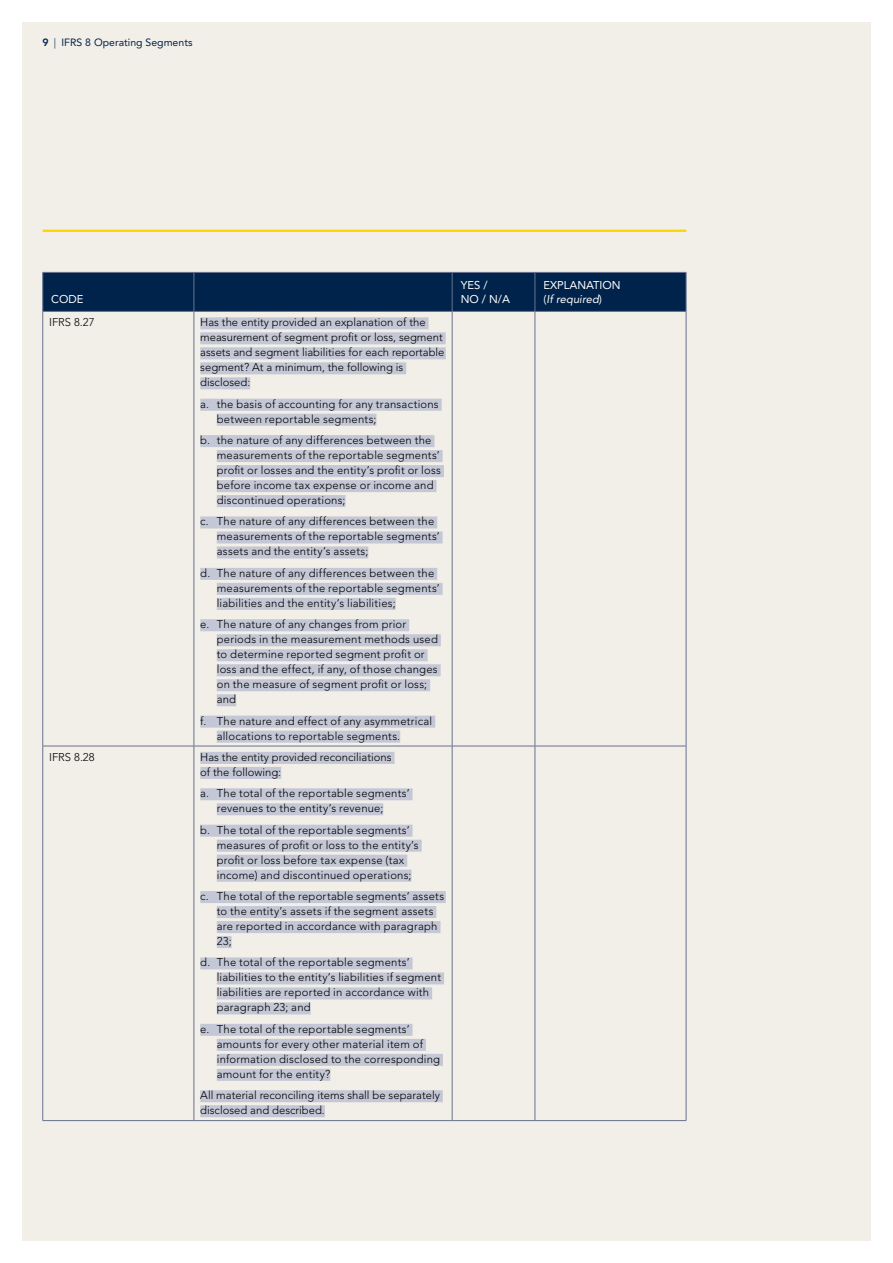
<style>
.page{position:relative;width:893px;height:1263px;background:#fff}
.page>*{position:absolute;margin:0;border:0;box-sizing:border-box;transform-origin:0 0}
.t1{font:300 11.25px/15px "Avenir LT Std";letter-spacing:.02em;color:#000}
.t2{font:300 11.25px/15px "Avenir LT Std";color:#000}
.t3{font:11.25px/13.5px "Avenir LT Std";color:#fff}
.t4{font:10.5px "Avenir LT Std";color:#00234b}
.s1{font-weight:800}
.s2{font-weight:300}
.s3{font-style:italic}
</style>
<div class="page">
<div style="left:22px;top:22px;width:848px;height:1218px;background:#f2eee8"></div>
<hr style="left:43px;top:230px;width:643px;height:2px;background:#ffd400">
<div style="left:43px;top:273px;width:643px;height:38px;background:#00234b"></div>
<hr style="left:452px;top:273px;width:1px;height:38px;background:#687291">
<hr style="left:535px;top:273px;width:1px;height:38px;background:#687291">
<hr style="left:535px;top:312px;width:1px;height:434px;background:#687291">
<hr style="left:535px;top:746px;width:1px;height:374px;background:#687291">
<hr style="left:42px;top:312px;width:1px;height:434px;background:#687291">
<hr style="left:686px;top:312px;width:1px;height:434px;background:#687291">
<hr style="left:43px;top:746px;width:151px;height:1px;background:#687291">
<hr style="left:42px;top:746px;width:1px;height:374px;background:#687291">
<hr style="left:194px;top:746px;width:258px;height:1px;background:#687291">
<hr style="left:452px;top:746px;width:83px;height:1px;background:#687291">
<hr style="left:535px;top:746px;width:151px;height:1px;background:#687291">
<hr style="left:686px;top:746px;width:1px;height:374px;background:#687291">
<hr style="left:43px;top:1120px;width:151px;height:1px;background:#687291">
<hr style="left:194px;top:1120px;width:258px;height:1px;background:#687291">
<hr style="left:452px;top:1120px;width:83px;height:1px;background:#687291">
<hr style="left:535px;top:1120px;width:151px;height:1px;background:#687291">
<hr style="left:43px;top:272px;width:151px;height:1px;background:#687291">
<hr style="left:42px;top:273px;width:1px;height:38px;background:#687291">
<hr style="left:194px;top:272px;width:258px;height:1px;background:#687291">
<hr style="left:194px;top:273px;width:1px;height:38px;background:#687291">
<hr style="left:452px;top:272px;width:83px;height:1px;background:#687291">
<hr style="left:535px;top:272px;width:151px;height:1px;background:#687291">
<hr style="left:686px;top:273px;width:1px;height:38px;background:#687291">
<hr style="left:43px;top:311px;width:151px;height:1px;background:#687291">
<hr style="left:194px;top:311px;width:258px;height:1px;background:#687291">
<hr style="left:452px;top:311px;width:83px;height:1px;background:#687291">
<hr style="left:535px;top:311px;width:151px;height:1px;background:#687291">
<hr style="left:452px;top:312px;width:1px;height:434px;background:#687291">
<hr style="left:452px;top:746px;width:1px;height:374px;background:#687291">
<hr style="left:194px;top:312px;width:1px;height:434px;background:#687291">
<hr style="left:194px;top:746px;width:1px;height:374px;background:#687291">
<div style="left:200px;top:317px;width:229px;height:12px;background:#c4c7d5"></div>
<div style="left:200px;top:332px;width:246px;height:12px;background:#c4c7d5"></div>
<div style="left:200px;top:347px;width:246px;height:12px;background:#c4c7d5"></div>
<div style="left:200px;top:362px;width:206px;height:12px;background:#c4c7d5"></div>
<div style="left:200px;top:377px;width:50px;height:12px;background:#c4c7d5"></div>
<div style="left:200px;top:399px;width:242px;height:12px;background:#c4c7d5"></div>
<div style="left:217px;top:414px;width:159px;height:12px;background:#c4c7d5"></div>
<div style="left:200px;top:435px;width:234px;height:12px;background:#c4c7d5"></div>
<div style="left:217px;top:450px;width:226px;height:12px;background:#c4c7d5"></div>
<div style="left:217px;top:465px;width:227px;height:12px;background:#c4c7d5"></div>
<div style="left:217px;top:480px;width:219px;height:12px;background:#c4c7d5"></div>
<div style="left:217px;top:495px;width:128px;height:12px;background:#c4c7d5"></div>
<div style="left:200px;top:516px;width:237px;height:12px;background:#c4c7d5"></div>
<div style="left:217px;top:531px;width:226px;height:12px;background:#c4c7d5"></div>
<div style="left:217px;top:546px;width:151px;height:12px;background:#c4c7d5"></div>
<div style="left:200px;top:568px;width:237px;height:12px;background:#c4c7d5"></div>
<div style="left:217px;top:583px;width:226px;height:12px;background:#c4c7d5"></div>
<div style="left:217px;top:598px;width:179px;height:12px;background:#c4c7d5"></div>
<div style="left:200px;top:619px;width:209px;height:12px;background:#c4c7d5"></div>
<div style="left:217px;top:634px;width:224px;height:12px;background:#c4c7d5"></div>
<div style="left:217px;top:649px;width:211px;height:12px;background:#c4c7d5"></div>
<div style="left:217px;top:664px;width:224px;height:12px;background:#c4c7d5"></div>
<div style="left:217px;top:679px;width:213px;height:12px;background:#c4c7d5"></div>
<div style="left:217px;top:694px;width:19px;height:12px;background:#c4c7d5"></div>
<div style="left:200px;top:716px;width:235px;height:12px;background:#c4c7d5"></div>
<div style="left:217px;top:731px;width:183px;height:12px;background:#c4c7d5"></div>
<div style="left:200px;top:752px;width:194px;height:12px;background:#c4c7d5"></div>
<div style="left:200px;top:767px;width:81px;height:12px;background:#c4c7d5"></div>
<div style="left:200px;top:788px;width:212px;height:12px;background:#c4c7d5"></div>
<div style="left:217px;top:803px;width:166px;height:12px;background:#c4c7d5"></div>
<div style="left:200px;top:825px;width:212px;height:12px;background:#c4c7d5"></div>
<div style="left:217px;top:840px;width:205px;height:12px;background:#c4c7d5"></div>
<div style="left:217px;top:855px;width:190px;height:12px;background:#c4c7d5"></div>
<div style="left:217px;top:870px;width:195px;height:12px;background:#c4c7d5"></div>
<div style="left:200px;top:891px;width:246px;height:12px;background:#c4c7d5"></div>
<div style="left:217px;top:906px;width:219px;height:12px;background:#c4c7d5"></div>
<div style="left:217px;top:921px;width:223px;height:12px;background:#c4c7d5"></div>
<div style="left:217px;top:936px;width:15px;height:12px;background:#c4c7d5"></div>
<div style="left:200px;top:957px;width:212px;height:12px;background:#c4c7d5"></div>
<div style="left:217px;top:972px;width:227px;height:12px;background:#c4c7d5"></div>
<div style="left:217px;top:987px;width:215px;height:12px;background:#c4c7d5"></div>
<div style="left:217px;top:1002px;width:94px;height:12px;background:#c4c7d5"></div>
<div style="left:200px;top:1024px;width:212px;height:12px;background:#c4c7d5"></div>
<div style="left:217px;top:1039px;width:209px;height:12px;background:#c4c7d5"></div>
<div style="left:217px;top:1054px;width:226px;height:12px;background:#c4c7d5"></div>
<div style="left:217px;top:1069px;width:113px;height:12px;background:#c4c7d5"></div>
<div style="left:200px;top:1090px;width:243px;height:12px;background:#c4c7d5"></div>
<div style="left:200px;top:1105px;width:125px;height:12px;background:#c4c7d5"></div>
<p class="t4" style="left:43px;top:37px;width:151px"><span class="s1">9</span> <span class="s2">|</span> IFRS 8 Operating Segments</p>
<p class="t3" style="left:51px;top:292px;width:34px">CODE</p>
<p class="t1" style="left:49px;top:315px;width:47px">IFRS 8.27</p>
<p class="t2" style="left:200px;top:315px;width:246px">Has the entity provided an explanation of the measurement of segment profit or loss, segment assets and segment liabilities for each reportable segment? At a minimum, the following is disclosed:</p>
<p class="t1" style="left:217px;top:396px;width:223px;text-indent:-17px">a. the basis of accounting for any transactions between reportable segments;</p>
<p class="t1" style="left:217px;top:433px;width:226px;text-indent:-17px">b. the nature of any differences between the measurements of the reportable segments’ profit or losses and the entity’s profit or loss before income tax expense or income and discontinued operations;</p>
<p class="t1" style="left:217px;top:514px;width:224px;text-indent:-17px">c. The nature of any differences between the measurements of the reportable segments’ assets and the entity’s assets;</p>
<p class="t1" style="left:217px;top:565px;width:224px;text-indent:-17px">d. The nature of any differences between the measurements of the reportable segments’ liabilities and the entity’s liabilities;</p>
<p class="t1" style="left:217px;top:617px;width:223px;text-indent:-17px">e. The nature of any changes from prior periods in the measurement methods used to determine reported segment profit or loss and the effect, if any, of those changes on the measure of segment profit or loss; and</p>
<p class="t1" style="left:217px;top:713px;width:217px;text-indent:-17px">f. The nature and effect of any asymmetrical allocations to reportable segments.</p>
<p class="t1" style="left:49px;top:749px;width:47px">IFRS 8.28</p>
<p class="t2" style="left:200px;top:749px;width:193px">Has the entity provided reconciliations of the following:</p>
<p class="t1" style="left:217px;top:786px;width:194px;text-indent:-17px">a. The total of the reportable segments’ revenues to the entity’s revenue;</p>
<p class="t1" style="left:217px;top:822px;width:203px;text-indent:-17px">b. The total of the reportable segments’ measures of profit or loss to the entity’s profit or loss before tax expense (tax income) and discontinued operations;</p>
<p class="t1" style="left:217px;top:889px;width:229px;text-indent:-17px">c. The total of the reportable segments’ assets to the entity’s assets if the segment assets are reported in accordance with paragraph 23;</p>
<p class="t1" style="left:217px;top:955px;width:226px;text-indent:-17px">d. The total of the reportable segments’ liabilities to the entity’s liabilities if segment liabilities are reported in accordance with paragraph 23; and</p>
<p class="t1" style="left:217px;top:1021px;width:225px;text-indent:-17px">e. The total of the reportable segments’ amounts for every other material item of information disclosed to the corresponding amount for the entity?</p>
<p class="t2" style="left:200px;top:1088px;width:241px">All material reconciling items shall be separately disclosed and described.</p>
<p class="t3" style="left:461px;top:279px;width:51px">YES /<br>NO / N/A</p>
<p class="t3" style="left:543px;top:279px;width:79px">EXPLANATION (<span class="s3">If required</span>)</p>
</div>
